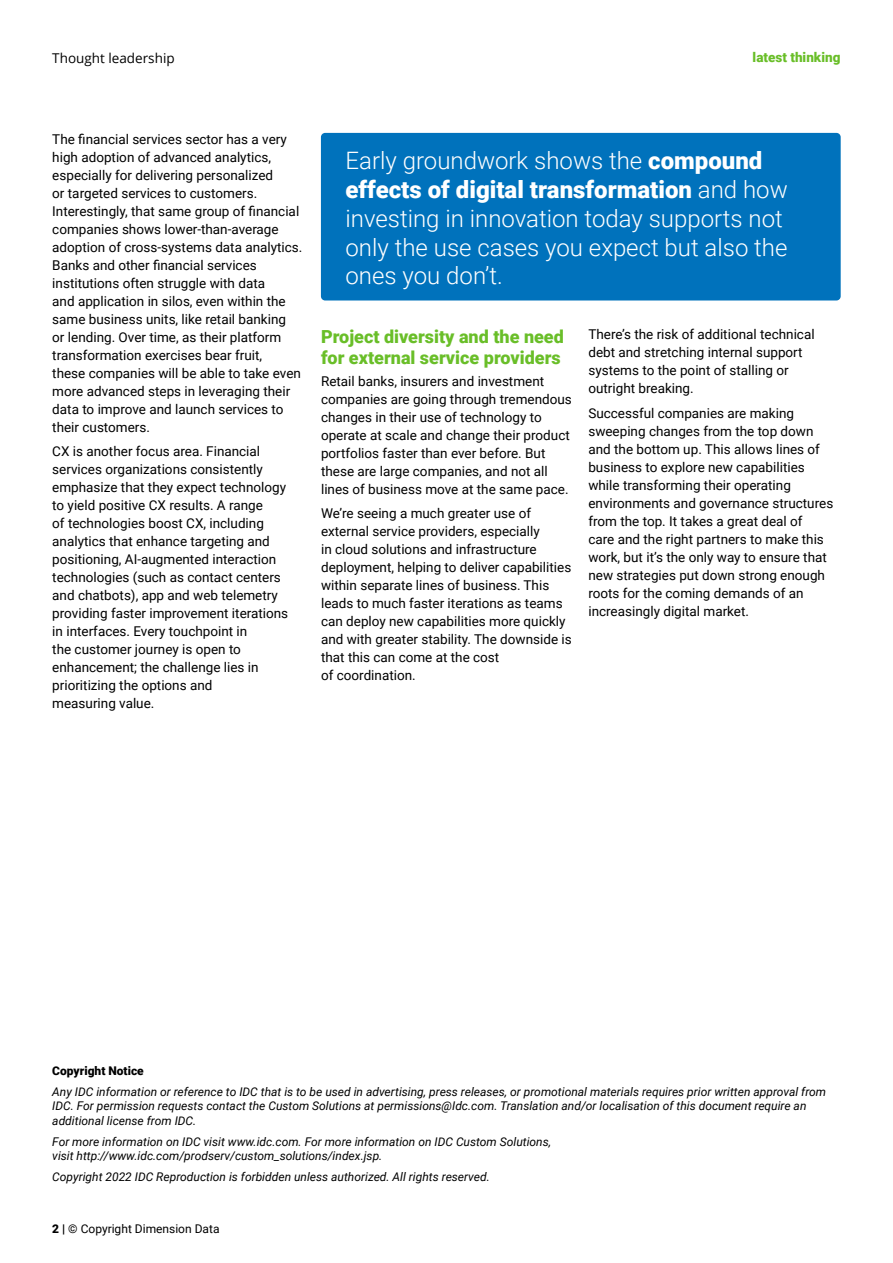
<style>
.page{position:relative;width:893px;height:1263px;background:#fff}
.page>*{position:absolute;margin:0;border:0;box-sizing:border-box;transform-origin:0 0}
.t1{font:300 24px/28.8px "Roboto";color:#fff}
.t2{font:900 18px/21px "Roboto";color:#69be28}
.t3{font:13.5px/18px "Roboto";color:#000}
.t4{font:13.5px "Open Sans";color:#000}
.t5{font:900 13.5px "Roboto";color:#69be28}
.t6{font:italic 12px/14.4px "Roboto";color:#000}
.t7{font:12px "Roboto";color:#000}
.t8{font:900 12px "Roboto";color:#000}
.s1{font-weight:900}
</style>
<div class="page">
<div style="left:321px;top:133px;width:520px;height:167px;background:#0072bc;border-radius:4px"></div>
<p class="t4" style="left:52px;top:48px;width:124px">Thought leadership</p>
<p class="t5" style="left:753px;top:48px;width:89px">latest thinking</p>
<p class="t3" style="left:52px;top:130px;width:252px">The financial services sector has a very high adoption of advanced analytics, especially for delivering personalized<br>or targeted services to customers.<br>Interestingly, that same group of financial companies shows lower-than-average adoption of cross-systems data analytics.<br>Banks and other financial services institutions often struggle with data<br>and application in silos, even within the same business units, like retail banking<br>or lending. Over time, as their platform transformation exercises bear fruit,<br>these companies will be able to take even more advanced steps in leveraging their data to improve and launch services to their customers.</p>
<p class="t3" style="left:52px;top:442px;width:237px">CX is another focus area. Financial services organizations consistently emphasize that they expect technology to yield positive CX results. A range<br>of technologies boost CX, including analytics that enhance targeting and positioning, AI-augmented interaction technologies (such as contact centers and chatbots), app and web telemetry providing faster improvement iterations in interfaces. Every touchpoint in<br>the customer journey is open to enhancement; the challenge lies in prioritizing the options and<br>measuring value.</p>
<h1 class="t1" style="left:346px;top:145px;width:444px">Early groundwork shows the <span class="s1">compound effects of digital transformation</span> and how investing in innovation today supports not only the use cases you expect but also the ones you don’t.</h1>
<h2 class="t2" style="left:321px;top:325px;width:244px">Project diversity and the need for external service providers</h2>
<p class="t3" style="left:321px;top:372px;width:252px">Retail banks, insurers and investment companies are going through tremendous changes in their use of technology to operate at scale and change their product portfolios faster than ever before. But these are large companies, and not all lines of business move at the same pace.</p>
<p class="t3" style="left:321px;top:504px;width:252px">We’re seeing a much greater use of external service providers, especially<br>in cloud solutions and infrastructure deployment, helping to deliver capabilities within separate lines of business. This leads to much faster iterations as teams can deploy new capabilities more quickly and with greater stability. The downside is that this can come at the cost<br>of coordination.</p>
<p class="t3" style="left:588px;top:325px;width:228px">There’s the risk of additional technical debt and stretching internal support systems to the point of stalling or outright breaking.</p>
<p class="t3" style="left:588px;top:403px;width:246px">Successful companies are making sweeping changes from the top down and the bottom up. This allows lines of business to explore new capabilities while transforming their operating environments and governance structures from the top. It takes a great deal of<br>care and the right partners to make this work, but it’s the only way to ensure that new strategies put down strong enough roots for the coming demands of an increasingly digital market.</p>
<p class="t8" style="left:52px;top:1062px;width:93px">Copyright Notice</p>
<p class="t6" style="left:52px;top:1084px;width:775px">Any IDC information or reference to IDC that is to be used in advertising, press releases, or promotional materials requires prior written approval from<br>IDC. For permission requests contact the Custom Solutions at permissions@Idc.com. Translation and/or localisation of this document require an additional license from IDC.</p>
<p class="t6" style="left:52px;top:1133px;width:500px">For more information on IDC visit www.idc.com. For more information on IDC Custom Solutions, visit http://www.idc.com/prodserv/custom_solutions/index.jsp.</p>
<p class="t6" style="left:52px;top:1169px;width:439px">Copyright 2022 IDC Reproduction is forbidden unless authorized. All rights reserved.</p>
<p class="t7" style="left:52px;top:1220px;width:169px"><span class="s1">2 |</span> © Copyright Dimension Data</p>
</div>
